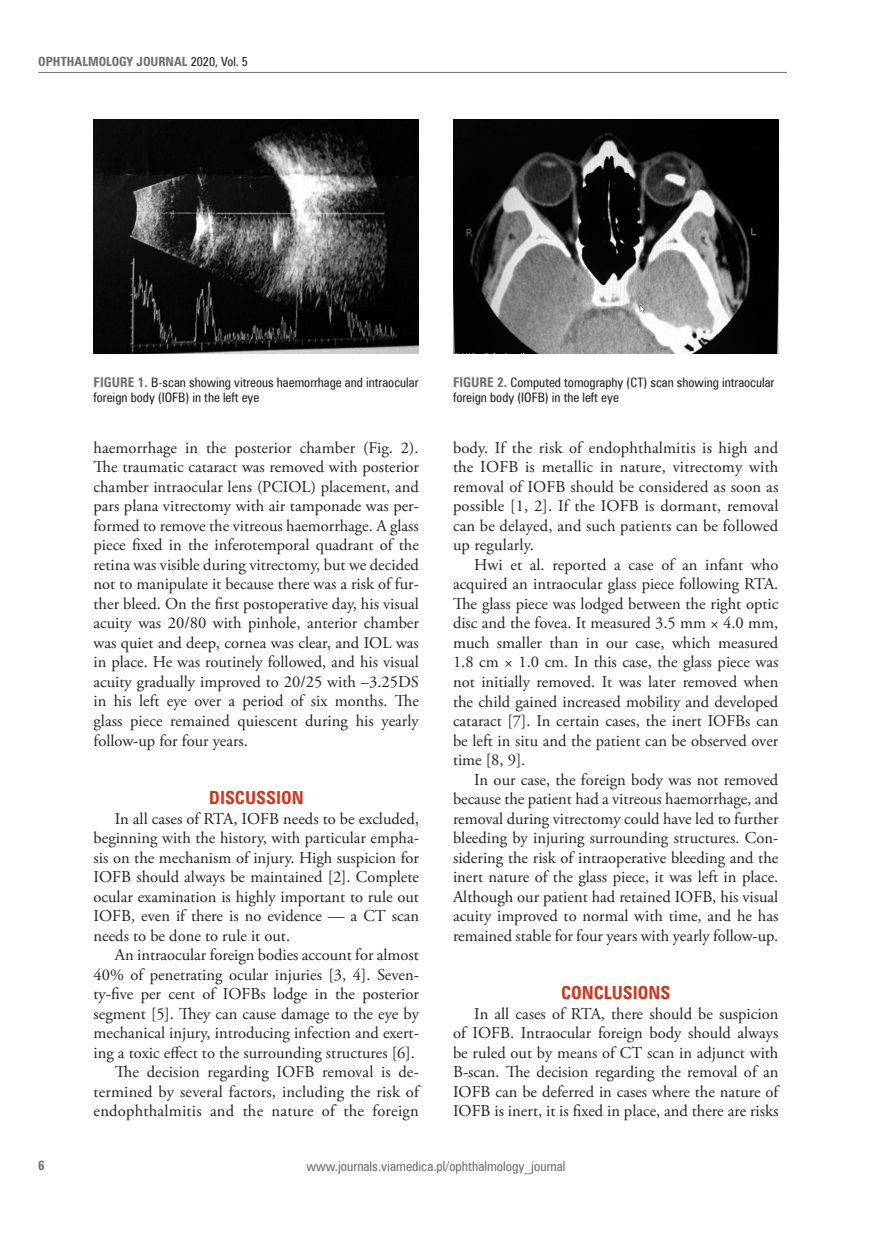
<style>
.page{position:relative;width:872px;height:1234px;background:#fff}
.page>*{position:absolute;margin:0;border:0;box-sizing:border-box;transform-origin:0 0}
.t1{font:700 18px "Zurich Cn EU";color:#cf351c}
.t2{font:16.5px/19.5px "Adobe Garamond Pro";color:#231f20;text-align:justify}
.t3{font:13.5px "Zurich Cn EU";color:#6c6d70}
.t4{font:700 13.2px "Zurich Cn EU";color:#6c6d70}
.t5{font:13.05px/15.6px "Zurich Cn EU";color:#231f20}
.t6{font:700 12.75px "Zurich Cn EU";color:#6c6d70}
.s1{font-weight:400;color:#231f20}
.s2{font-weight:700;font-size:13.5px;color:#6c6d70}
</style>
<div class="page">
<hr style="left:38px;top:72px;width:749px;height:1px;background:#6c6d70">
<img style="left:453px;top:119px;width:325px;height:234px">
<img style="left:94px;top:119px;width:324px;height:234px">
<p class="t6" style="left:38px;top:53px;width:211px">OPHTHALMOLOGY JOURNAL <span class="s1">2020, Vol. 5</span></p>
<p class="t5" style="left:94px;top:374px;width:326px"><span class="s2">FIGURE 1.</span> B-scan showing vitreous haemorrhage and intraocular foreign body (IOFB) in the left eye</p>
<p class="t2" style="left:94px;top:438px;width:327px">haemorrhage in the posterior chamber (Fig. 2).<br>The traumatic cataract was removed with posterior chamber intraocular lens (PCIOL) placement, and pars plana vitrectomy with air tamponade was per&shy;formed to remove the vitreous haemorrhage. A glass piece fixed in the inferotemporal quadrant of the retina was visible during vitrectomy, but we decided not to manipulate it because there was a risk of fur&shy;ther bleed. On the first postoperative day, his visual acuity was 20/80 with pinhole, anterior chamber was quiet and deep, cornea was clear, and IOL was in place. He was routinely followed, and his visual acuity gradually improved to 20/25 with –3.25DS in his left eye over a period of six months. The glass piece remained quiescent during his yearly follow-up for four years.</p>
<p class="t1" style="left:209px;top:786px;width:96px">DISCUSSION</p>
<p class="t2" style="left:94px;top:809px;width:327px;text-indent:21px">In all cases of RTA, IOFB needs to be excluded, beginning with the history, with particular empha&shy;sis on the mechanism of injury. High suspicion for IOFB should always be maintained [2]. Complete ocular examination is highly important to rule out IOFB, even if there is no evidence — a CT scan needs to be done to rule it out.</p>
<p class="t2" style="left:94px;top:945px;width:327px;text-align:right">An intraocular foreign bodies account for almost 40% of penetrating ocular injuries [3, 4]. Seven&shy;ty-five per cent of IOFBs lodge in the posterior segment [5]. They can cause damage to the eye by mechanical injury, introducing infection and exert&shy;ing a toxic effect to the surrounding structures [6].<br>The decision regarding IOFB removal is de&shy;termined by several factors, including the risk of endophthalmitis and the nature of the foreign</p>
<p class="t5" style="left:453px;top:374px;width:323px"><span class="s2">FIGURE 2.</span> Computed tomography (CT) scan showing intraocular foreign body (IOFB) in the left eye</p>
<p class="t2" style="left:453px;top:438px;width:327px">body. If the risk of endophthalmitis is high and the IOFB is metallic in nature, vitrectomy with removal of IOFB should be considered as soon as possible [1, 2]. If the IOFB is dormant, removal can be delayed, and such patients can be followed up regularly.</p>
<p class="t2" style="left:453px;top:555px;width:327px;text-indent:21px">Hwi et al. reported a case of an infant who acquired an intraocular glass piece following RTA.<br>The glass piece was lodged between the right optic disc and the fovea. It measured 3.5 mm × 4.0 mm, much smaller than in our case, which measured 1.8 cm × 1.0 cm. In this case, the glass piece was not initially removed. It was later removed when the child gained increased mobility and developed cataract [7]. In certain cases, the inert IOFBs can be left in situ and the patient can be observed over time [8, 9].</p>
<p class="t2" style="left:453px;top:770px;width:327px;text-indent:21px">In our case, the foreign body was not removed because the patient had a vitreous haemorrhage, and removal during vitrectomy could have led to further bleeding by injuring surrounding structures. Con&shy;sidering the risk of intraoperative bleeding and the inert nature of the glass piece, it was left in place.<br>Although our patient had retained IOFB, his visual acuity improved to normal with time, and he has remained stable for four years with yearly follow-up.</p>
<p class="t1" style="left:561px;top:981px;width:111px">CONCLUSIONS</p>
<p class="t2" style="left:453px;top:1004px;width:327px;text-indent:21px">In all cases of RTA, there should be suspicion of IOFB. Intraocular foreign body should always be ruled out by means of CT scan in adjunct with B-scan. The decision regarding the removal of an IOFB can be deferred in cases where the nature of IOFB is inert, it is fixed in place, and there are risks</p>
<p class="t4" style="left:38px;top:1157px;width:8px">6</p>
<p class="t3" style="left:306px;top:1157px;width:260px">www.journals.viamedica.pl/ophthalmology_journal</p>
</div>
